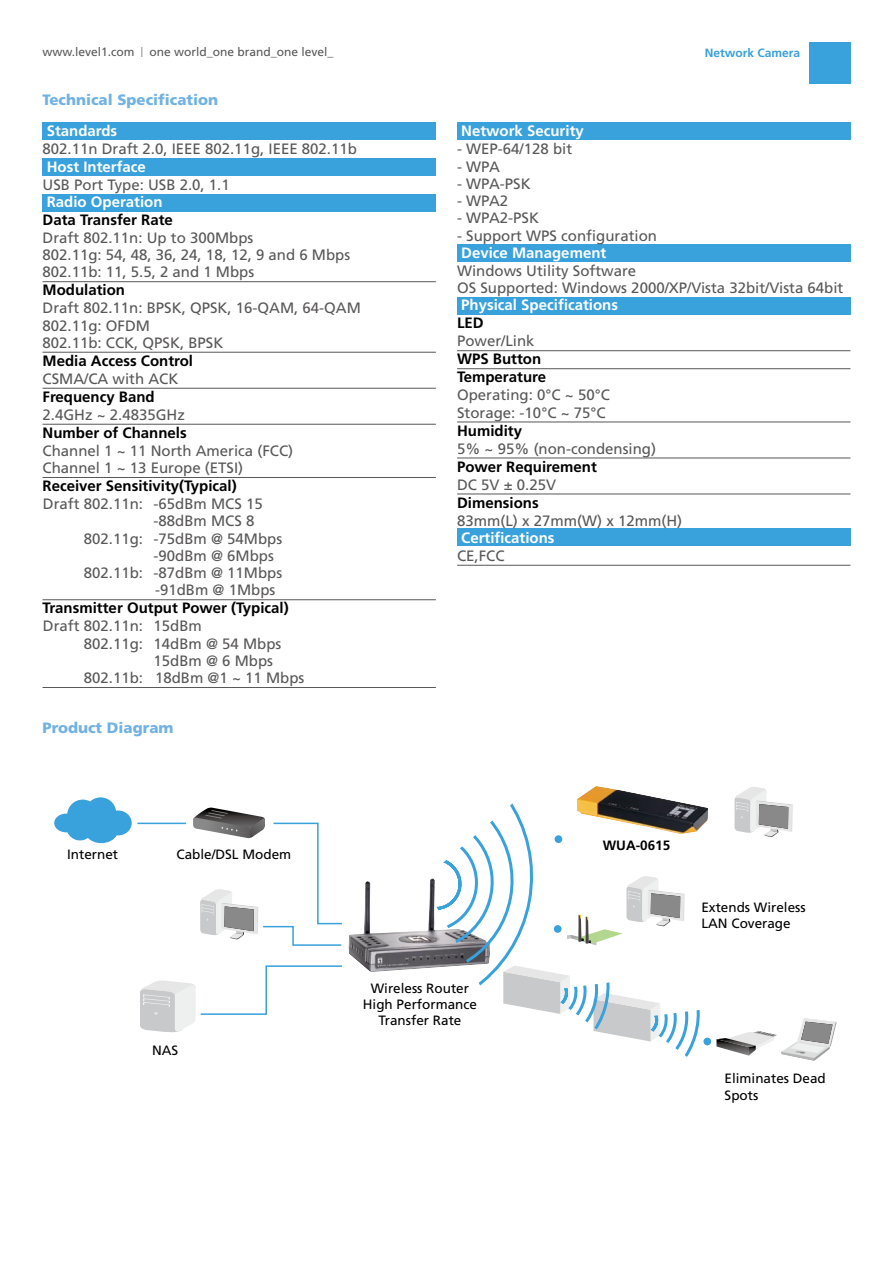
<style>
.page{position:relative;width:893px;height:1263px;background:#fff}
.page>*{position:absolute;margin:0;border:0;box-sizing:border-box;transform-origin:0 0}
.t1{font:15px/17.2px "Frutiger CE";color:#595757}
.t2{font:700 15px/18px "Frutiger CE";color:#000}
.t3{font:700 15px "Frutiger CE";color:#fff}
.t4{font:900 15px "Frutiger CE";color:#71b2e2}
.t5{font:13.5px/16.2px "Frutiger CE";color:#000}
.t6{font:700 13.5px "Frutiger CE";color:#000}
.t7{font:12px "Frutiger CE";color:#595757}
.t8{font:700 12px "Frutiger CE";color:#39a1db}
.s1{font-size:14.4px}
</style>
<div class="page">
<div style="left:809px;top:43px;width:41px;height:41px;background:#39a1db"></div>
<div style="left:43px;top:123px;width:393px;height:17px;background:#39a1db"></div>
<div style="left:43px;top:158px;width:393px;height:17px;background:#39a1db"></div>
<div style="left:43px;top:194px;width:393px;height:17px;background:#39a1db"></div>
<div style="left:457px;top:123px;width:393px;height:17px;background:#39a1db"></div>
<div style="left:457px;top:245px;width:393px;height:17px;background:#39a1db"></div>
<div style="left:457px;top:297px;width:393px;height:17px;background:#39a1db"></div>
<div style="left:457px;top:528px;width:393px;height:17px;background:#39a1db"></div>
<hr style="left:43px;top:281px;width:393px;height:1px;background:#595757">
<hr style="left:43px;top:352px;width:393px;height:1px;background:#595757">
<hr style="left:43px;top:388px;width:393px;height:1px;background:#595757">
<hr style="left:43px;top:424px;width:393px;height:1px;background:#595757">
<hr style="left:43px;top:477px;width:393px;height:1px;background:#595757">
<hr style="left:43px;top:599px;width:393px;height:1px;background:#595757">
<hr style="left:43px;top:687px;width:393px;height:1px;background:#595757">
<hr style="left:457px;top:350px;width:393px;height:1px;background:#595757">
<hr style="left:457px;top:368px;width:393px;height:1px;background:#595757">
<hr style="left:457px;top:422px;width:393px;height:1px;background:#595757">
<hr style="left:457px;top:458px;width:393px;height:1px;background:#595757">
<hr style="left:457px;top:494px;width:393px;height:1px;background:#595757">
<hr style="left:457px;top:565px;width:393px;height:1px;background:#595757">
<svg style="left:54px;top:797px;width:78px;height:46px"></svg>
<img style="left:348px;top:881px;width:74px;height:91px">
<svg style="left:734px;top:787px;width:59px;height:50px"></svg>
<svg style="left:422px;top:803px;width:285px;height:254px"></svg>
<div style="left:554px;top:925px;width:8px;height:8px;background:#39a1db;border-radius:50%"></div>
<hr style="left:137px;top:823px;width:49px;height:1px;background:#39a1db">
<svg style="left:193px;top:807px;width:149px;height:139px"></svg>
<svg style="left:140px;top:965px;width:202px;height:68px"></svg>
<div style="left:703px;top:1038px;width:8px;height:7px;background:#39a1db;border-radius:50%"></div>
<svg style="left:716px;top:1018px;width:121px;height:43px"></svg>
<img style="left:577px;top:786px;width:131px;height:48px">
<p class="t7" style="left:43px;top:45px;width:293px">www.level1.com <span class="s1">I</span> one world_one brand_one level_</p>
<p class="t8" style="left:705px;top:46px;width:97px">Network Camera</p>
<p class="t4" style="left:43px;top:91px;width:177px">Technical Specification</p>
<p class="t3" style="left:47px;top:122px;width:72px">Standards</p>
<p class="t1" style="left:43px;top:140px;width:316px">802.11n Draft 2.0, IEEE 802.11g, IEEE 802.11b</p>
<p class="t3" style="left:47px;top:157px;width:101px">Host Interface</p>
<p class="t1" style="left:43px;top:176px;width:189px">USB Port Type: USB 2.0, 1.1</p>
<p class="t3" style="left:47px;top:193px;width:117px">Radio Operation</p>
<p class="t2" style="left:43px;top:211px;width:132px">Data Transfer Rate</p>
<p class="t1" style="left:43px;top:229px;width:309px">Draft 802.11n: Up to 300Mbps<br>802 .11g: 54, 48, 36, 24, 18, 12, 9 and 6 Mbps<br>802.11b: 11, 5.5, 2 and 1 Mbps</p>
<p class="t2" style="left:43px;top:281px;width:84px">Modulation</p>
<p class="t1" style="left:43px;top:299px;width:320px">Draft 802 .11n: BPSK, QPSK, 16-QAM, 64-QAM<br>802.11g: OFDM<br>802.11b: CCK, QPSK, BPSK</p>
<p class="t2" style="left:43px;top:352px;width:152px">Media Access Control</p>
<p class="t1" style="left:43px;top:370px;width:137px">CSMA/CA with ACK</p>
<p class="t2" style="left:43px;top:388px;width:114px">Frequency Band</p>
<p class="t1" style="left:43px;top:406px;width:144px">2.4GHz ~ 2.4835GHz</p>
<p class="t2" style="left:43px;top:424px;width:146px">Number of Channels</p>
<p class="t1" style="left:43px;top:442px;width:252px">Channel 1 ~ 11 North America (FCC)<br>Channel 1 ~ 13 Europe (ETSI)</p>
<p class="t2" style="left:43px;top:477px;width:196px">Receiver Sensitivity(Typical)</p>
<p class="t1" style="left:43px;top:495px;width:221px">Draft 802.11n: -65dBm MCS 15</p>
<p class="t1" style="left:154px;top:512px;width:102px">-88dBm MCS 8</p>
<p class="t1" style="left:84px;top:530px;width:200px">802.11g: -75dBm @ 54Mbps</p>
<p class="t1" style="left:154px;top:547px;width:122px">-90dBm @ 6Mbps</p>
<p class="t1" style="left:84px;top:564px;width:200px">802.11b: -87dBm @ 11Mbps</p>
<p class="t1" style="left:155px;top:581px;width:122px">-91dBm @ 1Mbps</p>
<p class="t2" style="left:43px;top:599px;width:248px">Transmitter Output Power (Typical)</p>
<p class="t1" style="left:43px;top:617px;width:160px">Draft 802.11n: 15dBm</p>
<p class="t1" style="left:84px;top:635px;width:199px">802.11g: 14dBm @ 54 Mbps</p>
<p class="t1" style="left:154px;top:652px;width:121px">15dBm @ 6 Mbps</p>
<p class="t1" style="left:84px;top:669px;width:222px">802.11b: 18dBm @1 ~ 11 Mbps</p>
<p class="t3" style="left:461px;top:122px;width:124px">Network Security</p>
<p class="t1" style="left:457px;top:140px;width:117px">- WEP-64/128 bit</p>
<p class="t1" style="left:457px;top:158px;width:44px">- WPA</p>
<p class="t1" style="left:457px;top:175px;width:75px">- WPA-PSK</p>
<p class="t1" style="left:457px;top:192px;width:48px">- WPA2</p>
<p class="t1" style="left:457px;top:209px;width:83px">- WPA2-PSK</p>
<p class="t1" style="left:457px;top:227px;width:202px">- Support WPS configuration</p>
<p class="t3" style="left:461px;top:244px;width:147px">Device Management</p>
<p class="t1" style="left:457px;top:262px;width:388px">Windows Utility Software<br>OS Supported: Windows 2000/XP/Vista 32 bit/Vista 64bit</p>
<p class="t3" style="left:461px;top:296px;width:158px">Physical Specifications</p>
<p class="t2" style="left:457px;top:314px;width:28px">LED</p>
<p class="t1" style="left:457px;top:332px;width:79px">Power/Link</p>
<p class="t2" style="left:457px;top:350px;width:90px">WPS Button<br>Temperature</p>
<p class="t1" style="left:457px;top:386px;width:154px">Operating: 0°C ~ 50°C<br>Storage: -10°C ~ 75°C</p>
<p class="t2" style="left:457px;top:421px;width:67px">Humidity</p>
<p class="t1" style="left:457px;top:440px;width:201px">5% ~ 95% (non-condensing)</p>
<p class="t2" style="left:457px;top:457px;width:141px">Power Requirement</p>
<p class="t1" style="left:457px;top:476px;width:101px">DC 5V ± 0.25V</p>
<p class="t2" style="left:457px;top:493px;width:83px">Dimensions</p>
<p class="t1" style="left:457px;top:512px;width:227px">83mm(L) x 27mm(W) x 12mm(H)</p>
<p class="t3" style="left:461px;top:529px;width:95px">Certifications</p>
<p class="t1" style="left:457px;top:547px;width:49px">CE,FCC</p>
<p class="t4" style="left:43px;top:719px;width:133px">Product Diagram</p>
<p class="t5" style="left:67px;top:846px;width:53px">Internet</p>
<p class="t5" style="left:176px;top:846px;width:116px">Cable/DSL Modem</p>
<p class="t5" style="left:152px;top:1042px;width:28px">NAS</p>
<p class="t5" style="left:363px;top:980px;width:116px;text-align:center">Wireless Router<br>High Performance<br>Transfer Rate</p>
<p class="t6" style="left:603px;top:837px;width:69px">WUA-0615</p>
<p class="t5" style="left:701px;top:899px;width:106px">Extends Wireless<br>LAN Coverage</p>
<p class="t5" style="left:725px;top:1070px;width:103px">Eliminates Dead<br>Spots</p>
</div>
